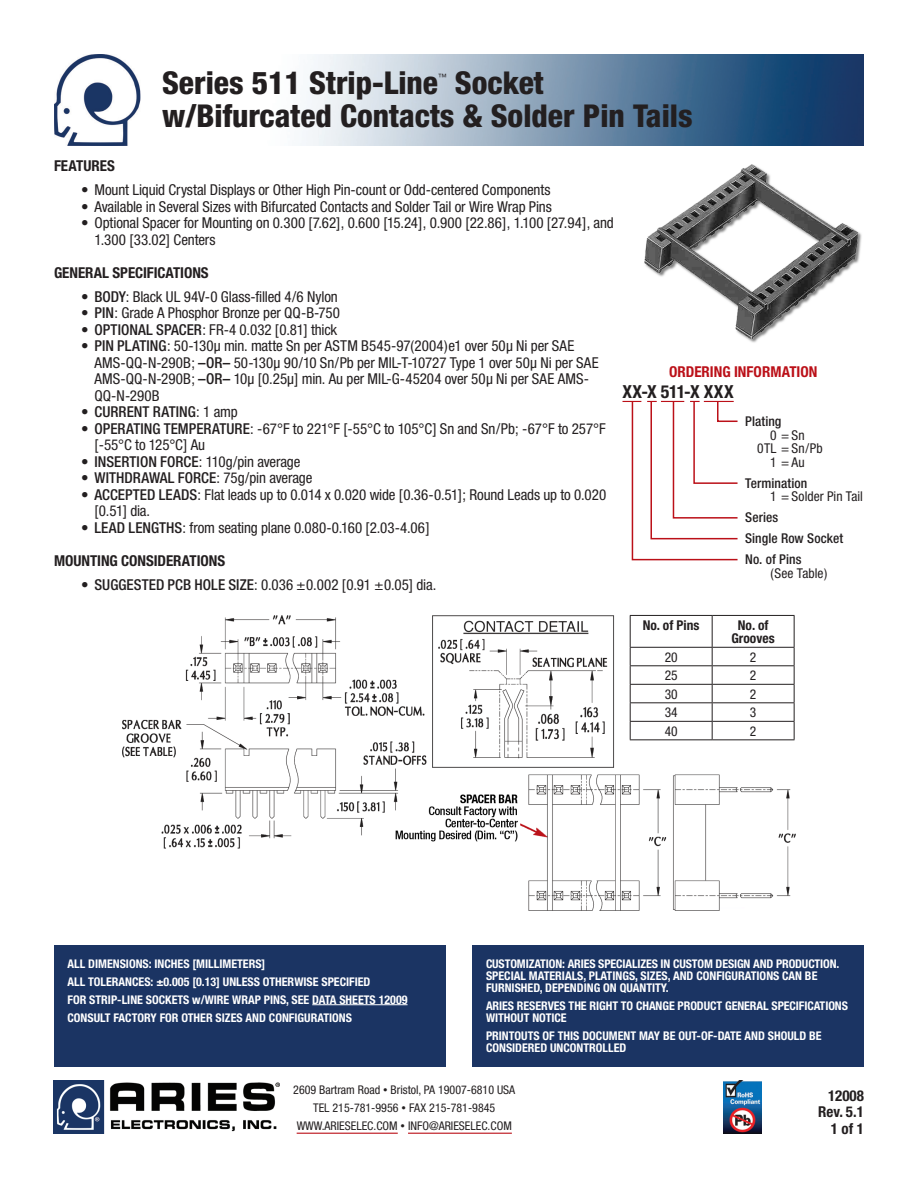
<style>
.page{position:relative;width:918px;height:1188px;background:#fff}
.page>*{position:absolute;margin:0;border:0;box-sizing:border-box;transform-origin:0 0}
.headline{font:800 condensed 31.5px "Helvetica Neue";color:#231f20}
.body{font:700 condensed 18px "Helvetica Neue";letter-spacing:.025em;color:#231f20}
.body-2{font:condensed 15px/16.5px "Helvetica Neue";letter-spacing:-.005em;color:#231f20}
.body-3{font:700 condensed 15px "Helvetica Neue";color:#231f20}
.body-4{font:500 condensed 15px "Helvetica Neue";letter-spacing:.005em;color:#231f20}
.body-5{font:700 condensed 15px "Helvetica Neue";color:#bb1018}
.body-6{font:condensed 13.5px "Helvetica Neue";color:#231f20}
.body-7{font:500 condensed 13.5px "Helvetica Neue";letter-spacing:.01em;color:#231f20}
.t1{font:700 condensed 13.5px/13.5px "Helvetica Neue";color:#231f20;text-align:center}
.t2{font:700 condensed 12px/12px "Helvetica Neue";color:#fff}
.t3{font:condensed 12px "Helvetica Neue";color:#231f20}
.headline-2{font:condensed 8.7px "Helvetica Neue";color:#231f20}
.s1{font-weight:500}
.s2{font-weight:400}
.s3{font-size:9px}
</style>
<div class="page">
<img style="left:54px;top:54px;width:810px;height:92px">
<hr style="left:297px;top:1133px;width:101px;height:1px;background:#bb1018">
<hr style="left:408px;top:1133px;width:104px;height:1px;background:#bb1018">
<img style="left:54px;top:1080px;width:225px;height:54px">
<img style="left:724px;top:1080px;width:37px;height:54px">
<div style="left:54px;top:945px;width:392px;height:121px;background:#1b3463"></div>
<hr style="left:312px;top:1004px;width:96px;height:1px;background:#fff">
<div style="left:473px;top:945px;width:391px;height:121px;background:#1b3463"></div>
<img style="left:644px;top:164px;width:218px;height:179px">
<svg style="left:623px;top:400px;width:115px;height:161px"></svg>
<img style="left:123px;top:615px;width:672px;height:296px">
<hr style="left:630px;top:615px;width:82px;height:1px;background:#231f20">
<hr style="left:630px;top:616px;width:1px;height:31px;background:#231f20">
<hr style="left:712px;top:615px;width:83px;height:1px;background:#231f20">
<hr style="left:712px;top:616px;width:1px;height:31px;background:#231f20">
<hr style="left:794px;top:616px;width:1px;height:31px;background:#231f20">
<hr style="left:630px;top:647px;width:82px;height:1px;background:#231f20">
<hr style="left:712px;top:647px;width:83px;height:1px;background:#231f20">
<hr style="left:630px;top:665px;width:82px;height:1px;background:#231f20">
<hr style="left:712px;top:665px;width:83px;height:1px;background:#231f20">
<hr style="left:630px;top:684px;width:82px;height:1px;background:#231f20">
<hr style="left:712px;top:684px;width:83px;height:1px;background:#231f20">
<hr style="left:630px;top:702px;width:82px;height:1px;background:#231f20">
<hr style="left:712px;top:702px;width:83px;height:1px;background:#231f20">
<hr style="left:630px;top:721px;width:82px;height:1px;background:#231f20">
<svg style="left:630px;top:648px;width:1px;height:91px"></svg>
<hr style="left:712px;top:721px;width:83px;height:1px;background:#231f20">
<svg style="left:712px;top:648px;width:1px;height:91px"></svg>
<svg style="left:794px;top:648px;width:1px;height:91px"></svg>
<hr style="left:630px;top:739px;width:82px;height:1px;background:#231f20">
<hr style="left:712px;top:739px;width:83px;height:1px;background:#231f20">
<p class="headline" style="left:162px;top:63px;width:278px">Series 511 Strip-Line</p>
<p class="headline-2" style="left:438px;top:71px;width:10px">™</p>
<p class="headline" style="left:455px;top:63px;width:90px">Socket</p>
<p class="headline" style="left:162px;top:96px;width:532px">w/Bifurcated Contacts &amp; Solder Pin Tails</p>
<p class="body-3" style="left:54px;top:157px;width:62px">FEATURES</p>
<p class="body-2" style="left:81px;top:181px;width:471px">• Mount Liquid Crystal Displays or Other High Pin-count or Odd-centered Components</p>
<p class="body-2" style="left:81px;top:198px;width:472px">• Available in Several Sizes with Bifurcated Contacts and Solder Tail or Wire Wrap Pins</p>
<p class="body-2" style="left:94px;top:214px;width:521px;text-indent:-14px">• Optional Spacer for Mounting on 0.300 [7.62], 0.600 [15.24], 0.900 [22.86], 1.100 [27.94], and<br>1.300 [33.02] Centers</p>
<p class="body-3" style="left:54px;top:263px;width:156px">GENERAL SPECIFICATIONS</p>
<p class="body-2" style="left:81px;top:288px;width:258px">• <span class="s1">BODY</span>: Black UL 94V-0 Glass-filled 4/6 Nylon</p>
<p class="body-2" style="left:81px;top:304px;width:261px">• <span class="s1">PIN</span>: Grade A Phosphor Bronze per QQ-B-750</p>
<p class="body-2" style="left:81px;top:321px;width:258px">• <span class="s1">OPTIONAL SPACER</span>: FR-4 0.032 [0.81] thick</p>
<p class="body-2" style="left:94px;top:337px;width:506px;text-indent:-14px">• <span class="s1">PIN PLATING</span>: 50-130µ min. matte Sn per ASTM B545-97(2004)e1 over 50µ Ni per SAE AMS-QQ-N-290B; <span class="s1">–OR–</span> 50-130µ 90/10 Sn/Pb per MIL-T-10727 Type 1 over 50µ Ni per SAE AMS-QQ-N-290B; <span class="s1">–OR–</span> 10µ [0.25µ] min. Au per MIL-G-45204 over 50µ Ni per SAE AMS-QQ-N-290B</p>
<p class="body-4" style="left:81px;top:403px;width:158px"><span class="s2">•</span> CURRENT RATING<span class="s2">: 1 amp</span></p>
<p class="body-2" style="left:94px;top:420px;width:513px;text-indent:-14px">• <span class="s1">OPERATING TEMPERATURE</span>: -67°F to 221°F [-55°C to 105°C] Sn and Sn/Pb; -67°F to 257°F [-55°C to 125°C] Au</p>
<p class="body-2" style="left:81px;top:453px;width:221px">• <span class="s1">INSERTION FORCE</span>: 110g/pin average</p>
<p class="body-2" style="left:81px;top:469px;width:233px">• <span class="s1">WITHDRAWAL FORCE</span>: 75g/pin average</p>
<p class="body-2" style="left:94px;top:486px;width:513px;text-indent:-14px">• <span class="s1">ACCEPTED LEADS</span>: Flat leads up to 0.014 x 0.020 wide [0.36-0.51]; Round Leads up to 0.020 [0.51] dia.</p>
<p class="body-2" style="left:81px;top:519px;width:350px">• <span class="s1">LEAD LENGTHS</span>: from seating plane 0.080-0.160 [2.03-4.06]</p>
<p class="body-3" style="left:54px;top:551px;width:173px">MOUNTING CONSIDERATIONS</p>
<p class="body-2" style="left:81px;top:576px;width:357px">• <span class="s1">SUGGESTED PCB HOLE SIZE</span>: 0.036 ±0.002 [0.91 ±0.05] dia.</p>
<p class="body-5" style="left:669px;top:362px;width:150px">ORDERING INFORMATION</p>
<p class="body" style="left:623px;top:381px;width:113px">XX-X 511-X XXX</p>
<p class="body-7" style="left:745px;top:413px;width:38px">Plating</p>
<p class="body-6" style="left:770px;top:427px;width:36px">0 = Sn</p>
<p class="body-6" style="left:757px;top:441px;width:67px">0TL = Sn/Pb</p>
<p class="body-6" style="left:770px;top:454px;width:36px">1 = Au</p>
<p class="body-7" style="left:745px;top:475px;width:64px">Termination</p>
<p class="body-6" style="left:770px;top:489px;width:94px">1 = Solder Pin Tail</p>
<p class="body-7" style="left:745px;top:509px;width:35px">Series</p>
<p class="body-7" style="left:745px;top:530px;width:100px">Single Row Socket</p>
<p class="body-7" style="left:745px;top:551px;width:58px">No. of Pins</p>
<p class="body-6" style="left:771px;top:565px;width:58px">(See Table)</p>
<p class="t1" style="left:643px;top:618px;width:58px">No. of Pins</p>
<p class="t1" style="left:731px;top:618px;width:45px">No. of<br>Grooves</p>
<p class="body-6" style="left:665px;top:649px;width:14px">20</p>
<p class="body-6" style="left:750px;top:649px;width:8px">2</p>
<p class="body-6" style="left:665px;top:668px;width:14px">25</p>
<p class="body-6" style="left:750px;top:668px;width:8px">2</p>
<p class="body-6" style="left:665px;top:686px;width:14px">30</p>
<p class="body-6" style="left:750px;top:686px;width:8px">2</p>
<p class="body-6" style="left:665px;top:705px;width:14px">34</p>
<p class="body-6" style="left:750px;top:705px;width:8px">3</p>
<p class="body-6" style="left:665px;top:723px;width:14px">40</p>
<p class="body-6" style="left:750px;top:723px;width:8px">2</p>
<p class="t2" style="left:68px;top:957px;width:199px">ALL DIMENSIONS: INCHES [MILLIMETERS]</p>
<p class="t2" style="left:68px;top:975px;width:305px">ALL TOLERANCES: ±0.005 [0.13] UNLESS OTHERWISE SPECIFIED</p>
<p class="t2" style="left:68px;top:993px;width:342px">FOR STRIP-LINE SOCKETS w/WIRE WRAP PINS, SEE DATA SHEETS 12009</p>
<p class="t2" style="left:68px;top:1011px;width:286px">CONSULT FACTORY FOR OTHER SIZES AND CONFIGURATIONS</p>
<p class="t2" style="left:486px;top:957px;width:355px">CUSTOMIZATION: ARIES SPECIALIZES IN CUSTOM DESIGN AND PRODUCTION.<br>SPECIAL MATERIALS, PLATINGS, SIZES, AND CONFIGURATIONS CAN BE<br>FURNISHED, DEPENDING ON QUANTITY.</p>
<p class="t2" style="left:486px;top:999px;width:364px">ARIES RESERVES THE RIGHT TO CHANGE PRODUCT GENERAL SPECIFICATIONS<br>WITHOUT NOTICE</p>
<p class="t2" style="left:486px;top:1029px;width:337px">PRINTOUTS OF THIS DOCUMENT MAY BE OUT-OF-DATE AND SHOULD BE<br>CONSIDERED UNCONTROLLED</p>
<p class="t3" style="left:293px;top:1083px;width:223px">2609 Bartram Road <span class="s3">•</span> Bristol, PA 19007-6810 USA</p>
<p class="t3" style="left:313px;top:1101px;width:184px">TEL 215-781-9956 <span class="s3">•</span> FAX 215-781-9845</p>
<p class="t3" style="left:297px;top:1119px;width:217px">WWW.ARIESELEC.COM <span class="s3">•</span> INFO@ARIESELEC.COM</p>
<p class="body-3" style="left:828px;top:1086px;width:37px">12008</p>
<p class="body-3" style="left:818px;top:1103px;width:47px">Rev. 5.1</p>
<p class="body-3" style="left:831px;top:1119px;width:35px">1 of 1</p>
</div>
